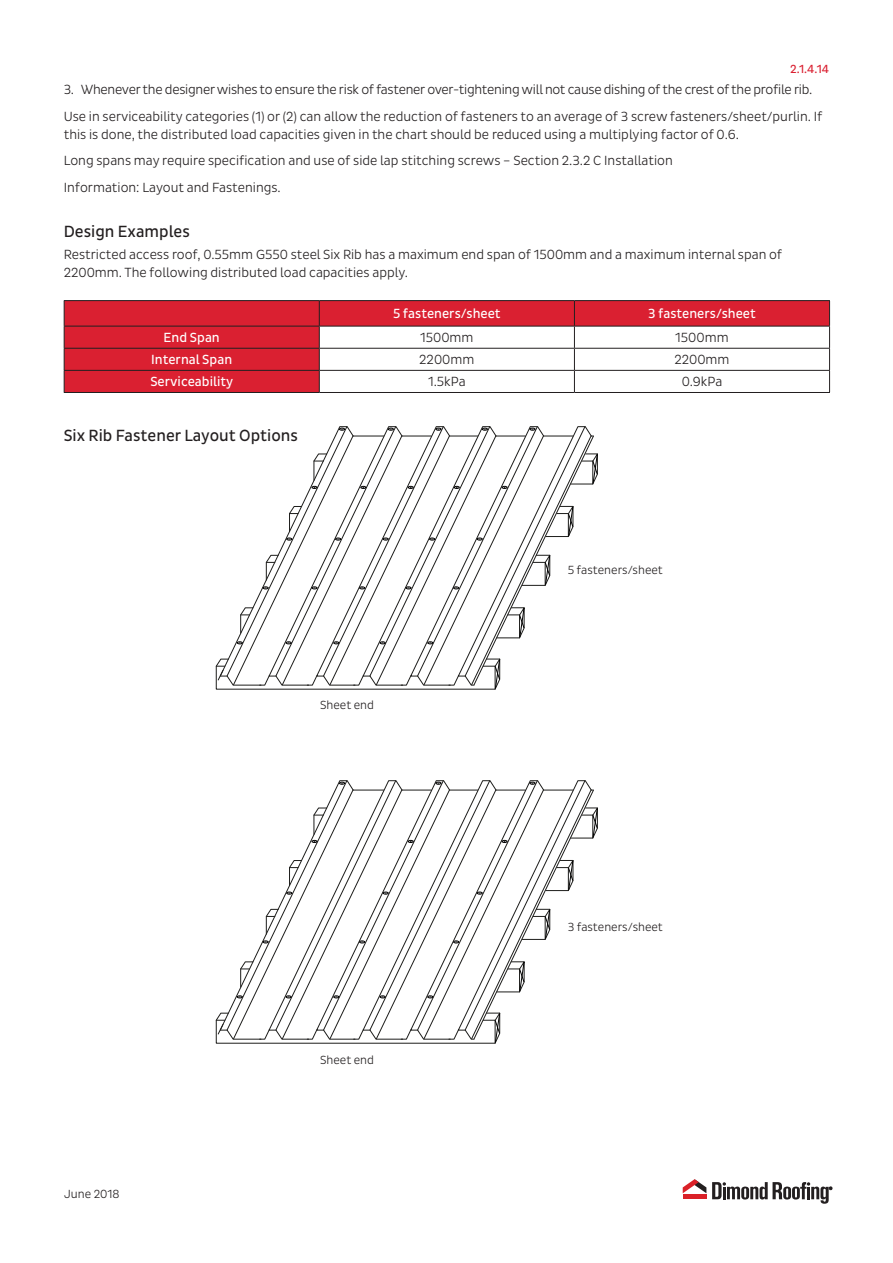
<style>
.page{position:relative;width:893px;height:1263px;background:#fff}
.page>*{position:absolute;margin:0;border:0;box-sizing:border-box;transform-origin:0 0}
.Body_Paragraph{font:16.5px "Pluto Sans Cond";color:#231f20}
.Subheading{font:16.5px "Pluto Sans Cond";color:#231f20}
.Body_Paragraph-2{font:300 13.5px/18px "Pluto Sans Cond";color:#231f20}
.Body_Paragraph-3{font:300 13.5px "Pluto Sans Cond";letter-spacing:-.02em;color:#231f20}
.Body_Paragraph-4{font:13.5px "Pluto Sans Cond";color:#fff}
.t1{font:300 12px "Pluto Sans Cond";color:#231f20}
.t2{font:12px "Pluto Sans Cond";color:#da2031}
</style>
<div class="page">
<svg style="left:683px;top:1179px;width:23px;height:14px"></svg>
<div style="left:683px;top:1194px;width:23px;height:5px;background:#da2128"></div>
<svg style="left:712px;top:1182px;width:120px;height:22px"></svg>
<svg style="left:65px;top:301px;width:764px;height:91px;fill:#da2031"></svg>
<hr style="left:64px;top:300px;width:255px;height:1px;background:#231f20">
<hr style="left:319px;top:300px;width:255px;height:1px;background:#231f20">
<hr style="left:574px;top:300px;width:256px;height:1px;background:#231f20">
<hr style="left:64px;top:326px;width:255px;height:1px;background:#231f20">
<hr style="left:319px;top:326px;width:255px;height:1px;background:#231f20">
<hr style="left:574px;top:326px;width:256px;height:1px;background:#231f20">
<hr style="left:64px;top:348px;width:255px;height:1px;background:#231f20">
<hr style="left:319px;top:348px;width:255px;height:1px;background:#231f20">
<hr style="left:574px;top:348px;width:256px;height:1px;background:#231f20">
<hr style="left:64px;top:370px;width:255px;height:1px;background:#231f20">
<svg style="left:64px;top:301px;width:1px;height:91px"></svg>
<hr style="left:319px;top:370px;width:255px;height:1px;background:#231f20">
<svg style="left:319px;top:301px;width:1px;height:91px"></svg>
<hr style="left:574px;top:370px;width:256px;height:1px;background:#231f20">
<svg style="left:574px;top:301px;width:1px;height:91px"></svg>
<svg style="left:829px;top:301px;width:1px;height:91px"></svg>
<hr style="left:64px;top:392px;width:255px;height:1px;background:#231f20">
<hr style="left:319px;top:392px;width:255px;height:1px;background:#231f20">
<hr style="left:574px;top:392px;width:256px;height:1px;background:#231f20">
<svg style="left:216px;top:426px;width:382px;height:264px"></svg>
<svg style="left:216px;top:780px;width:382px;height:264px"></svg>
<p class="t2" style="left:790px;top:62px;width:41px">2.1.4.14</p>
<p class="Body_Paragraph-3" style="left:64px;top:82px;width:750px">3. Whenever the designer wishes to ensure the risk of fastener over-tightening will not cause dishing of the crest of the profile rib.</p>
<p class="Body_Paragraph-2" style="left:64px;top:107px;width:760px">Use in serviceability categories (1) or (2) can allow the reduction of fasteners to an average of 3 screw fasteners/sheet/purlin. If this is done, the distributed load capacities given in the chart should be reduced using a multiplying factor of 0.6.</p>
<p class="Body_Paragraph-2" style="left:64px;top:152px;width:611px">Long spans may require specification and use of side lap stitching screws – Section 2.3.2 C Installation</p>
<p class="Body_Paragraph-2" style="left:64px;top:178px;width:219px">Information: Layout and Fastenings.</p>
<p class="Subheading" style="left:64px;top:222px;width:128px">Design Examples</p>
<p class="Body_Paragraph-2" style="left:64px;top:246px;width:720px">Restricted access roof, 0.55mm G550 steel Six Rib has a maximum end span of 1500mm and a maximum internal span of<br>2200mm. The following distributed load capacities apply.</p>
<p class="Body_Paragraph-4" style="left:393px;top:306px;width:109px">5 fasteners/sheet</p>
<p class="Body_Paragraph-4" style="left:648px;top:306px;width:109px">3 fasteners/sheet</p>
<p class="Body_Paragraph-4" style="left:164px;top:330px;width:58px">End Span</p>
<p class="Body_Paragraph-2" style="left:420px;top:329px;width:55px">1500mm</p>
<p class="Body_Paragraph-2" style="left:675px;top:329px;width:55px">1500mm</p>
<p class="Body_Paragraph-4" style="left:151px;top:352px;width:82px">Internal Span</p>
<p class="Body_Paragraph-2" style="left:419px;top:351px;width:57px">2200mm</p>
<p class="Body_Paragraph-2" style="left:674px;top:351px;width:57px">2200mm</p>
<p class="Body_Paragraph-4" style="left:150px;top:374px;width:85px">Serviceability</p>
<p class="Body_Paragraph-2" style="left:428px;top:373px;width:39px">1.5kPa</p>
<p class="Body_Paragraph-2" style="left:682px;top:373px;width:42px">0.9kPa</p>
<p class="Body_Paragraph" style="left:64px;top:426px;width:236px">Six Rib Fastener Layout Options</p>
<p class="t1" style="left:64px;top:1187px;width:57px">June 2018</p>
<p class="t1" style="left:320px;top:698px;width:55px">Sheet end</p>
<p class="t1" style="left:320px;top:1053px;width:55px">Sheet end</p>
<p class="t1" style="left:568px;top:563px;width:97px">5 fasteners/sheet</p>
<p class="t1" style="left:568px;top:920px;width:97px">3 fasteners/sheet</p>
</div>
